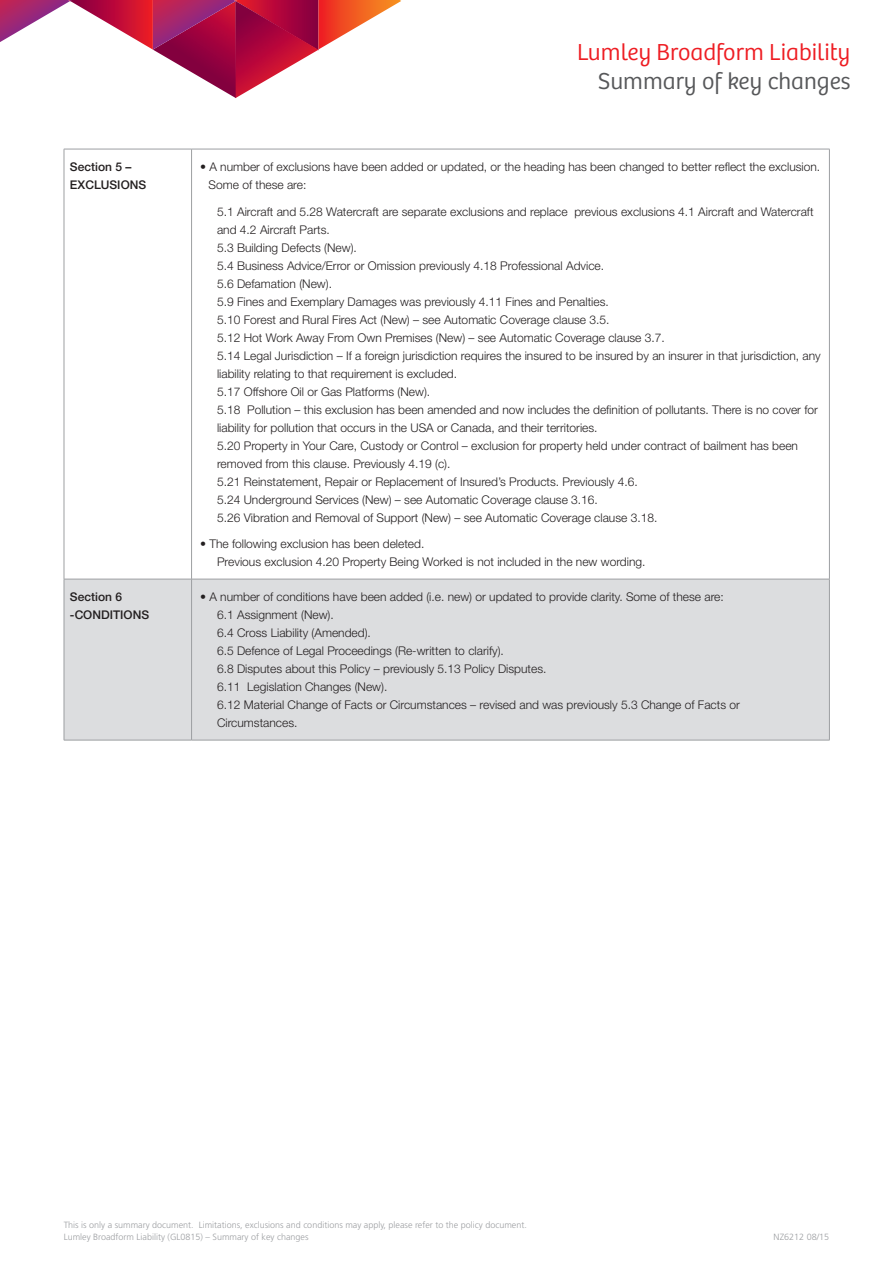
<style>
.page{position:relative;width:893px;height:1263px;background:#fff}
.page>*{position:absolute;margin:0;border:0;box-sizing:border-box;transform-origin:0 0}
.t1{font:300 24px "Bree";color:#ee1d23}
.t2{font:300 24px "Bree";color:#57585a}
.M_Table_Bullets{font:300 12px/18px "Helvetica Neue";color:#231f20}
.M_Body{font:300 12px "Helvetica Neue";color:#231f20}
.M_Body-2{font:500 12px/18px "Helvetica Neue";color:#231f20}
.t3{font:300 9px/12px "Frutiger LT Std";color:#9d9fa2}
</style>
<div class="page">
<svg style="left:0;top:0;width:401px;height:98px"></svg>
<div style="left:65px;top:580px;width:764px;height:160px;background:#dcdddf"></div>
<hr style="left:64px;top:149px;width:128px;height:1px;background:#9d9fa2">
<hr style="left:64px;top:149px;width:1px;height:430px;background:#9d9fa2">
<hr style="left:192px;top:149px;width:638px;height:1px;background:#9d9fa2">
<hr style="left:191px;top:149px;width:1px;height:430px;background:#9d9fa2">
<hr style="left:829px;top:149px;width:1px;height:430px;background:#9d9fa2">
<hr style="left:64px;top:579px;width:128px;height:1px;background:#9d9fa2">
<hr style="left:64px;top:579px;width:1px;height:161px;background:#9d9fa2">
<hr style="left:192px;top:579px;width:638px;height:1px;background:#9d9fa2">
<hr style="left:191px;top:579px;width:1px;height:161px;background:#9d9fa2">
<hr style="left:829px;top:579px;width:1px;height:161px;background:#9d9fa2">
<hr style="left:64px;top:740px;width:128px;height:1px;background:#9d9fa2">
<hr style="left:192px;top:740px;width:638px;height:1px;background:#9d9fa2">
<h1 class="t1" style="left:577px;top:38px;width:275px">Lumley Broadform Liability</h1>
<h1 class="t2" style="left:598px;top:67px;width:254px">Summary of key changes</h1>
<p class="M_Body-2" style="left:70px;top:158px;width:78px">Section 5 –<br>EXCLUSIONS</p>
<p class="M_Table_Bullets" style="left:209px;top:158px;width:613px;text-indent:-9px">• A number of exclusions have been added or updated, or the heading has been changed to better reflect the exclusion.<br>Some of these are:</p>
<p class="M_Table_Bullets" style="left:217px;top:202px;width:598px">5.1 Aircraft and 5.28 Watercraft are separate exclusions and replace previous exclusions 4.1 Aircraft and Watercraft and 4.2 Aircraft Parts.</p>
<p class="M_Table_Bullets" style="left:217px;top:238px;width:141px">5.3 Building Defects (New).</p>
<p class="M_Table_Bullets" style="left:217px;top:256px;width:389px">5.4 Business Advice/Error or Omission previously 4.18 Professional Advice.</p>
<p class="M_Table_Bullets" style="left:217px;top:274px;width:116px">5.6 Defamation (New).</p>
<p class="M_Table_Bullets" style="left:217px;top:292px;width:393px">5.9 Fines and Exemplary Damages was previously 4.11 Fines and Penalties.</p>
<p class="M_Table_Bullets" style="left:217px;top:310px;width:394px">5.10 Forest and Rural Fires Act (New) – see Automatic Coverage clause 3.5.</p>
<p class="M_Table_Bullets" style="left:217px;top:328px;width:449px">5.12 Hot Work Away From Own Premises (New) – see Automatic Coverage clause 3.7.</p>
<p class="M_Table_Bullets" style="left:217px;top:346px;width:605px">5.14 Legal Jurisdiction – If a foreign jurisdiction requires the insured to be insured by an insurer in that jurisdiction, any liability relating to that requirement is excluded.</p>
<p class="M_Table_Bullets" style="left:217px;top:382px;width:215px">5.17 Offshore Oil or Gas Platforms (New).</p>
<p class="M_Table_Bullets" style="left:217px;top:400px;width:602px">5.18 Pollution – this exclusion has been amended and now includes the definition of pollutants. There is no cover for liability for pollution that occurs in the USA or Canada, and their territories.</p>
<p class="M_Table_Bullets" style="left:217px;top:436px;width:582px">5.20 Property in Your Care, Custody or Control – exclusion for property held under contract of bailment has been removed from this clause. Previously 4.19 (c).</p>
<p class="M_Table_Bullets" style="left:217px;top:472px;width:422px">5.21 Reinstatement, Repair or Replacement of Insured’s Products. Previously 4.6.</p>
<p class="M_Table_Bullets" style="left:217px;top:490px;width:382px">5.24 Underground Services (New) – see Automatic Coverage clause 3.16.</p>
<p class="M_Table_Bullets" style="left:217px;top:508px;width:442px">5.26 Vibration and Removal of Support (New) – see Automatic Coverage clause 3.18.</p>
<p class="M_Body" style="left:200px;top:537px;width:226px">• The following exclusion has been deleted.</p>
<p class="M_Table_Bullets" style="left:217px;top:553px;width:430px">Previous exclusion 4.20 Property Being Worked is not included in the new wording.</p>
<p class="M_Body-2" style="left:70px;top:588px;width:81px">Section 6 -CONDITIONS</p>
<p class="M_Body" style="left:200px;top:590px;width:525px">• A number of conditions have been added (i.e. new) or updated to provide clarity. Some of these are:</p>
<p class="M_Table_Bullets" style="left:217px;top:606px;width:118px">6.1 Assignment (New).</p>
<p class="M_Table_Bullets" style="left:217px;top:624px;width:155px">6.4 Cross Liability (Amended).</p>
<p class="M_Table_Bullets" style="left:217px;top:642px;width:288px">6.5 Defence of Legal Proceedings (Re-written to clarify).</p>
<p class="M_Table_Bullets" style="left:217px;top:660px;width:331px">6.8 Disputes about this Policy – previously 5.13 Policy Disputes.</p>
<p class="M_Table_Bullets" style="left:217px;top:678px;width:172px">6.11 Legislation Changes (New).</p>
<p class="M_Table_Bullets" style="left:217px;top:696px;width:524px">6.12 Material Change of Facts or Circumstances – revised and was previously 5.3 Change of Facts or<br>Circumstances.</p>
<p class="t3" style="left:64px;top:1219px;width:465px">This is only a summary document. Limitations, exclusions and conditions may apply, please refer to the policy document.<br>Lumley Broadform Liability (GL0815) – Summary of key changes</p>
<p class="t3" style="left:774px;top:1231px;width:57px">NZ6212 08/15</p>
</div>
